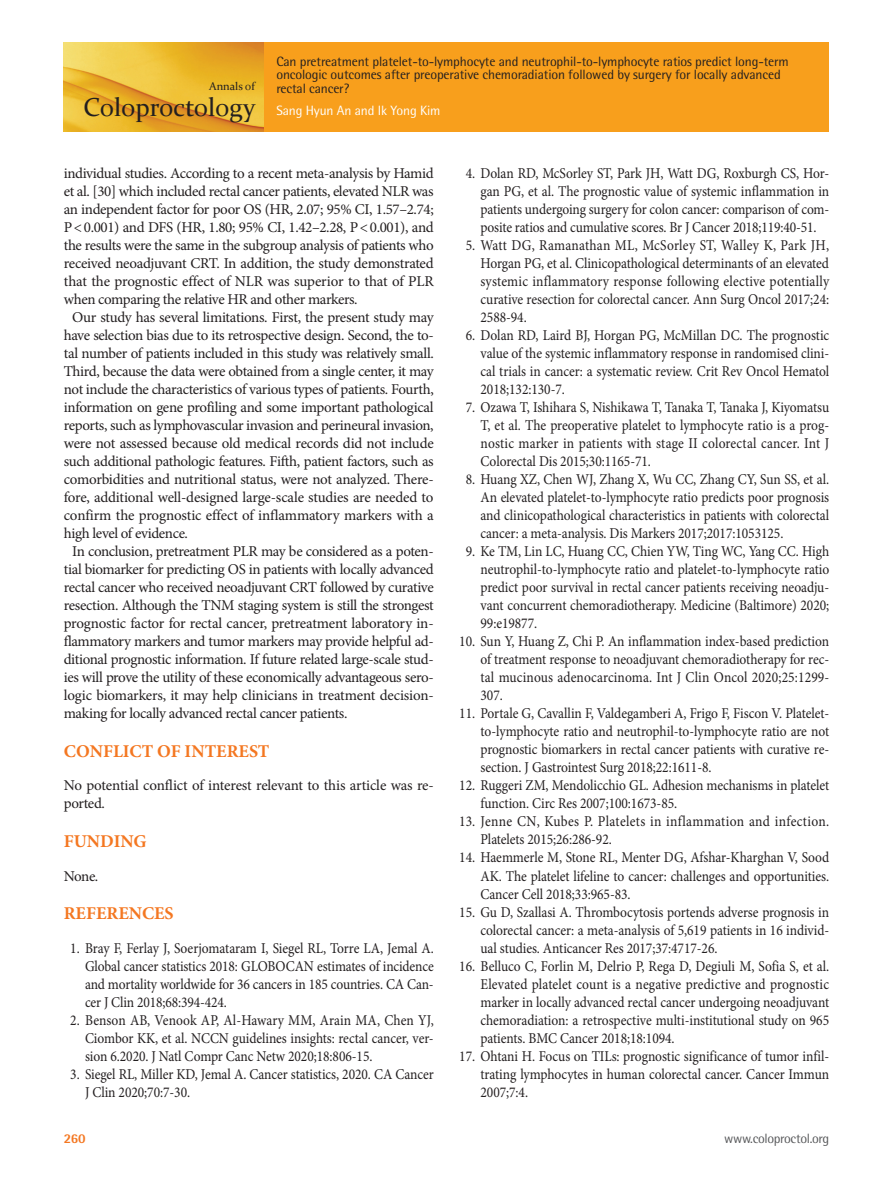
<style>
.page{position:relative;width:893px;height:1191px;background:#fff}
.page>*{position:absolute;margin:0;border:0;box-sizing:border-box;transform-origin:0 0}
.t1{font:25.95px "Constantia";color:#231f20}
.본문제목_대{font:700 18px "Minion Pro";color:#f47721}
.본문{font:15px/18px "Minion Pro";letter-spacing:-.02em;color:#231f20;text-align:justify}
.참고문헌1{font:15px/18px "Minion Pro";letter-spacing:-.005em;color:#231f20;text-align:justify;scale:.9 1}
.참고문헌2{font:15px/18px "Minion Pro";letter-spacing:-.005em;color:#231f20;text-align:justify;scale:.9 1}
.참고문헌2-2{font:15px/18px "Minion Pro";letter-spacing:.02em;color:#231f20;scale:.9 1}
.본문_앞단락0{font:15px "Minion Pro";color:#231f20}
.t2{font:13.5px/13.5px "Rotis Semi Sans Std";letter-spacing:-.01em;color:#231f20}
.t3{font:13.5px "Rotis Semi Sans Std";letter-spacing:-.01em;color:#fff}
.t4{font:13.5px "Rotis Semi Sans Std";letter-spacing:-.025em;color:#57585a}
.t5{font:800 13.5px "Rotis Semi Sans Std";color:#f47721}
.t6{font:11.25px "Constantia";color:#231f20}
</style>
<div class="page">
<div style="left:264px;top:43px;width:565px;height:89px;background:#f89f1c"></div>
<img style="left:64px;top:43px;width:200px;height:89px">
<p class="t6" style="left:209px;top:79px;width:47px">Annals of</p>
<h1 class="t1" style="left:83px;top:90px;width:174px">Coloproctology</h1>
<p class="t2" style="left:276px;top:54px;width:514px">Can pretreatment platelet-to-lymphocyte and neutrophil-to-lymphocyte ratios predict long-term oncologic outcomes after preoperative chemoradiation followed by surgery for locally advanced rectal cancer?</p>
<p class="t3" style="left:276px;top:102px;width:166px">Sang Hyun An and Ik Yong Kim</p>
<p class="본문" style="left:64px;top:164px;width:372px">individual studies. According to a recent meta-analysis by Hamid et al. [30] which included rectal cancer patients, elevated NLR was an independent factor for poor OS (HR, 2.07; 95% CI, 1.57–2.74; P&lt; 0.001) and DFS (HR, 1.80; 95% CI, 1.42–2.28, P&lt; 0.001), and the results were the same in the subgroup analysis of patients who received neoadjuvant CRT. In addition, the study demonstrated that the prognostic effect of NLR was superior to that of PLR when comparing the relative HR and other markers.</p>
<p class="본문" style="left:64px;top:308px;width:372px;text-indent:9px">Our study has several limitations. First, the present study may have selection bias due to its retrospective design. Second, the to&shy;tal number of patients included in this study was relatively small.<br>Third, because the data were obtained from a single center, it may not include the characteristics of various types of patients. Fourth, information on gene profiling and some important pathological reports, such as lymphovascular invasion and perineural invasion, were not assessed because old medical records did not include such additional pathologic features. Fifth, patient factors, such as comorbidities and nutritional status, were not analyzed. There&shy;fore, additional well-designed large-scale studies are needed to confirm the prognostic effect of inflammatory markers with a high level of evidence.</p>
<p class="본문" style="left:64px;top:542px;width:372px;text-indent:9px">In conclusion, pretreatment PLR may be considered as a poten&shy;tial biomarker for predicting OS in patients with locally advanced rectal cancer who received neoadjuvant CRT followed by curative resection. Although the TNM staging system is still the strongest prognostic factor for rectal cancer, pretreatment laboratory in&shy;flammatory markers and tumor markers may provide helpful ad&shy;ditional prognostic information. If future related large-scale stud&shy;ies will prove the utility of these economically advantageous sero&shy;logic biomarkers, it may help clinicians in treatment decision&shy;making for locally advanced rectal cancer patients.</p>
<p class="본문제목_대" style="left:64px;top:738px;width:207px">CONFLICT OF INTEREST</p>
<p class="본문" style="left:64px;top:776px;width:371px">No potential conflict of interest relevant to this article was re&shy;ported.</p>
<p class="본문제목_대" style="left:64px;top:828px;width:84px">FUNDING</p>
<p class="본문_앞단락0" style="left:64px;top:865px;width:36px">None.</p>
<p class="본문제목_대" style="left:64px;top:900px;width:111px">REFERENCES</p>
<p class="참고문헌1" style="left:85px;top:938px;width:389px;text-indent:-15px">1. Bray F, Ferlay J, Soerjomataram I, Siegel RL, Torre LA, Jemal A.<br>Global cancer statistics 2018: GLOBOCAN estimates of incidence and mortality worldwide for 36 cancers in 185 countries. CA Can&shy;cer J Clin 2018;68:394-424.</p>
<p class="참고문헌1" style="left:85px;top:1010px;width:389px;text-indent:-15px">2. Benson AB, Venook AP, Al-Hawary MM, Arain MA, Chen YJ, Ciombor KK, et al. NCCN guidelines insights: rectal cancer, ver&shy;sion 6.2020. J Natl Compr Canc Netw 2020;18:806-15.</p>
<p class="참고문헌1" style="left:85px;top:1064px;width:389px;text-indent:-15px">3. Siegel RL, Miller KD, Jemal A. Cancer statistics, 2020. CA Cancer<br>J Clin 2020;70:7-30.</p>
<p class="t5" style="left:64px;top:1129px;width:23px">260</p>
<p class="참고문헌1" style="left:480px;top:164px;width:389px;text-indent:-15px">4. Dolan RD, McSorley ST, Park JH, Watt DG, Roxburgh CS, Hor&shy;gan PG, et al. The prognostic value of systemic inflammation in patients undergoing surgery for colon cancer: comparison of com&shy;posite ratios and cumulative scores. Br J Cancer 2018;119:40-51.</p>
<p class="참고문헌1" style="left:480px;top:236px;width:389px;text-indent:-15px">5. Watt DG, Ramanathan ML, McSorley ST, Walley K, Park JH, Horgan PG, et al. Clinicopathological determinants of an elevated systemic inflammatory response following elective potentially curative resection for colorectal cancer. Ann Surg Oncol 2017;24:<br>2588-94.</p>
<p class="참고문헌1" style="left:480px;top:326px;width:389px;text-indent:-15px">6. Dolan RD, Laird BJ, Horgan PG, McMillan DC. The prognostic value of the systemic inflammatory response in randomised clini&shy;cal trials in cancer: a systematic review. Crit Rev Oncol Hematol 2018;132:130-7.</p>
<p class="참고문헌1" style="left:480px;top:398px;width:389px;text-indent:-15px">7. Ozawa T, Ishihara S, Nishikawa T, Tanaka T, Tanaka J, Kiyomatsu T, et al. The preoperative platelet to lymphocyte ratio is a prog&shy;nostic marker in patients with stage II colorectal cancer. Int J Colorectal Dis 2015;30:1165-71.</p>
<p class="참고문헌1" style="left:480px;top:470px;width:389px;text-indent:-15px">8. Huang XZ, Chen WJ, Zhang X, Wu CC, Zhang CY, Sun SS, et al.<br>An elevated platelet-to-lymphocyte ratio predicts poor prognosis and clinicopathological characteristics in patients with colorectal cancer: a meta-analysis. Dis Markers 2017;2017:1053125.</p>
<p class="참고문헌1" style="left:480px;top:542px;width:389px;text-indent:-15px">9. Ke TM, Lin LC, Huang CC, Chien YW, Ting WC, Yang CC. High neutrophil-to-lymphocyte ratio and platelet-to-lymphocyte ratio predict poor survival in rectal cancer patients receiving neoadju&shy;vant concurrent chemoradiotherapy. Medicine (Baltimore) 2020; 99:e19877.</p>
<p class="참고문헌2" style="left:480px;top:632px;width:389px;text-indent:-21px">10. Sun Y, Huang Z, Chi P. An inflammation index-based prediction of treatment response to neoadjuvant chemoradiotherapy for rec&shy;tal mucinous adenocarcinoma. Int J Clin Oncol 2020;25:1299- 307.</p>
<p class="참고문헌2" style="left:480px;top:704px;width:389px;text-indent:-21px">11. Portale G, Cavallin F, Valdegamberi A, Frigo F, Fiscon V. Platelet&shy;to-lymphocyte ratio and neutrophil-to-lymphocyte ratio are not prognostic biomarkers in rectal cancer patients with curative re&shy;section. J Gastrointest Surg 2018;22:1611-8.</p>
<p class="참고문헌2" style="left:480px;top:776px;width:389px;text-indent:-21px">12. Ruggeri ZM, Mendolicchio GL. Adhesion mechanisms in platelet function. Circ Res 2007;100:1673-85.</p>
<p class="참고문헌2-2" style="left:480px;top:812px;width:389px;text-indent:-21px">13. Jenne CN, Kubes P. Platelets in inflammation and infection.<br>Platelets 2015;26:286-92.</p>
<p class="참고문헌2" style="left:480px;top:848px;width:389px;text-indent:-21px">14. Haemmerle M, Stone RL, Menter DG, Afshar-Kharghan V, Sood AK. The platelet lifeline to cancer: challenges and opportunities.<br>Cancer Cell 2018;33:965-83.</p>
<p class="참고문헌2" style="left:480px;top:902px;width:389px;text-indent:-21px">15. Gu D, Szallasi A. Thrombocytosis portends adverse prognosis in colorectal cancer: a meta-analysis of 5,619 patients in 16 individ&shy;ual studies. Anticancer Res 2017;37:4717-26.</p>
<p class="참고문헌2" style="left:480px;top:956px;width:389px;text-indent:-21px">16. Belluco C, Forlin M, Delrio P, Rega D, Degiuli M, Sofia S, et al.<br>Elevated platelet count is a negative predictive and prognostic marker in locally advanced rectal cancer undergoing neoadjuvant chemoradiation: a retrospective multi-institutional study on 965 patients. BMC Cancer 2018;18:1094.</p>
<p class="참고문헌2" style="left:480px;top:1046px;width:389px;text-indent:-21px">17. Ohtani H. Focus on TILs: prognostic significance of tumor infil&shy;trating lymphocytes in human colorectal cancer. Cancer Immun 2007;7:4.</p>
<p class="t4" style="left:724px;top:1130px;width:106px">www.coloproctol.org</p>
</div>
